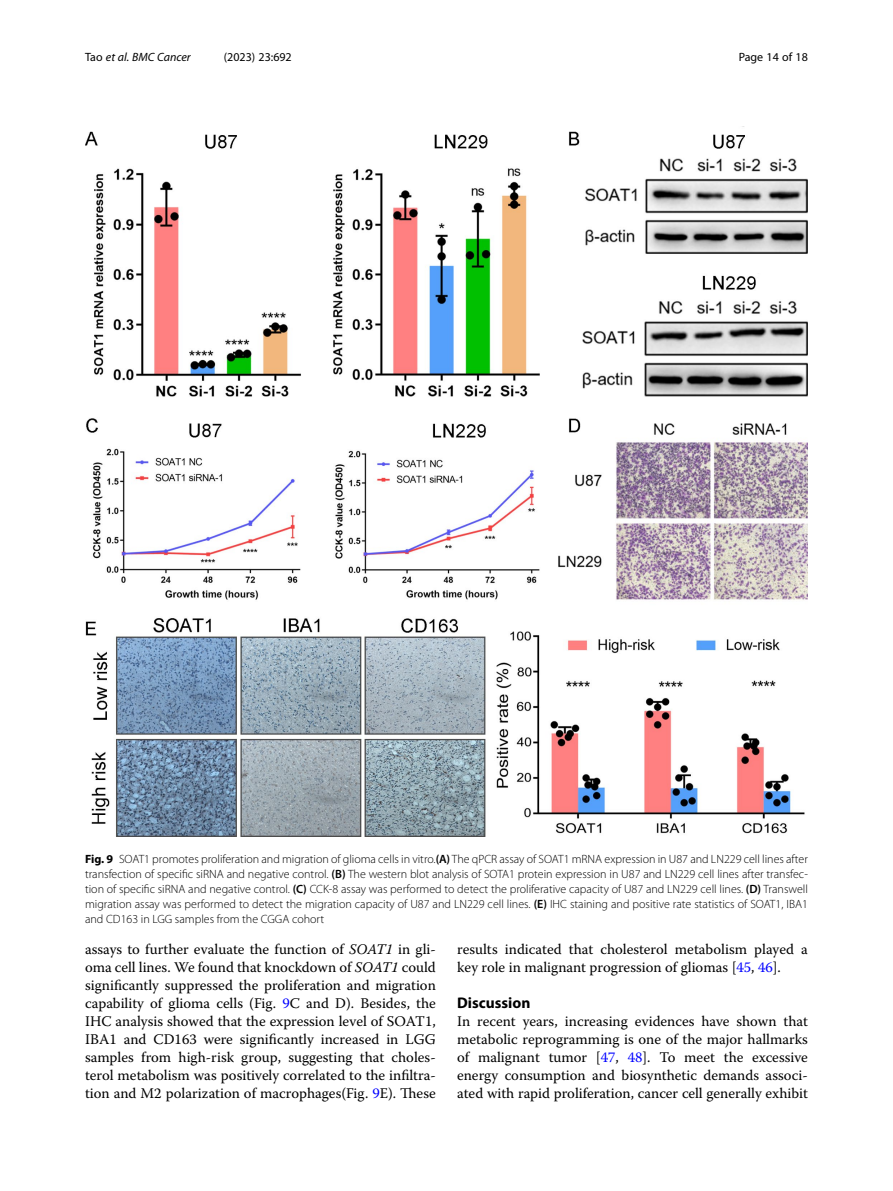
<style>
.page{position:relative;width:893px;height:1191px;background:#fff}
.page>*{position:absolute;margin:0;border:0;box-sizing:border-box;transform-origin:0 0}
.Head_1{font:700 15.45px "Myriad Pro";color:#000}
.Body_Text{font:14.7px/18px "Warnock Pro";color:#000;text-align:justify}
.Figure_Caption{font:300 12px/15px "Myriad Pro";color:#000;text-align:justify}
.t1{font:12px "Myriad Pro";color:#000}
.t2{font:italic 12px "Myriad Pro";color:#000}
.s1{font-style:normal}
.s2{font-weight:700}
.s3{font-weight:600}
.s4{font-style:italic}
.s5{color:#00f}
</style>
<div class="page">
<img style="left:85px;top:126px;width:723px;height:710px">
<p class="t2" style="left:85px;top:50px;width:107px"><span class="s1">Tao</span> et al. BMC Cancer</p>
<p class="t1" style="left:224px;top:50px;width:70px">(2023) 23:692</p>
<p class="t1" style="left:739px;top:50px;width:71px">Page 14 of 18</p>
<p class="Figure_Caption" style="left:85px;top:852px;width:724px"><span class="s2">Fig. 9</span> SOAT1 promotes proliferation and migration of glioma cells in vitro.<span class="s3">(A)</span> The qPCR assay of SOAT1 mRNA expression in U87 and LN229 cell lines after transfection of specific siRNA and negative control. <span class="s3">(B)</span> The western blot analysis of SOTA1 protein expression in U87 and LN229 cell lines after transfec&shy;tion of specific siRNA and negative control. <span class="s3">(C)</span> CCK-8 assay was performed to detect the proliferative capacity of U87 and LN229 cell lines. <span class="s3">(D)</span> Transwell migration assay was performed to detect the migration capacity of U87 and LN229 cell lines. <span class="s3">(E)</span> IHC staining and positive rate statistics of SOAT1, IBA1 and CD163 in LGG samples from the CGGA cohort</p>
<p class="Body_Text" style="left:85px;top:940px;width:352px">assays to further evaluate the function of <span class="s4">SOAT1</span> in gli&shy;oma cell lines. We found that knockdown of <span class="s4">SOAT1</span> could significantly suppressed the proliferation and migration capability of glioma cells (Fig. <span class="s5">9</span>C and D). Besides, the IHC analysis showed that the expression level of SOAT1, IBA1 and CD163 were significantly increased in LGG samples from high-risk group, suggesting that choles&shy;terol metabolism was positively correlated to the infiltra&shy;tion and M2 polarization of macrophages(Fig. <span class="s5">9</span>E). These</p>
<p class="Body_Text" style="left:457px;top:940px;width:352px">results indicated that cholesterol metabolism played a key role in malignant progression of gliomas [<span class="s5">45</span>, <span class="s5">46</span>].</p>
<p class="Head_1" style="left:457px;top:993px;width:75px">Discussion</p>
<p class="Body_Text" style="left:457px;top:1012px;width:352px">In recent years, increasing evidences have shown that metabolic reprogramming is one of the major hallmarks of malignant tumor [<span class="s5">47</span>, <span class="s5">48</span>]. To meet the excessive energy consumption and biosynthetic demands associ&shy;ated with rapid proliferation, cancer cell generally exhibit</p>
</div>
